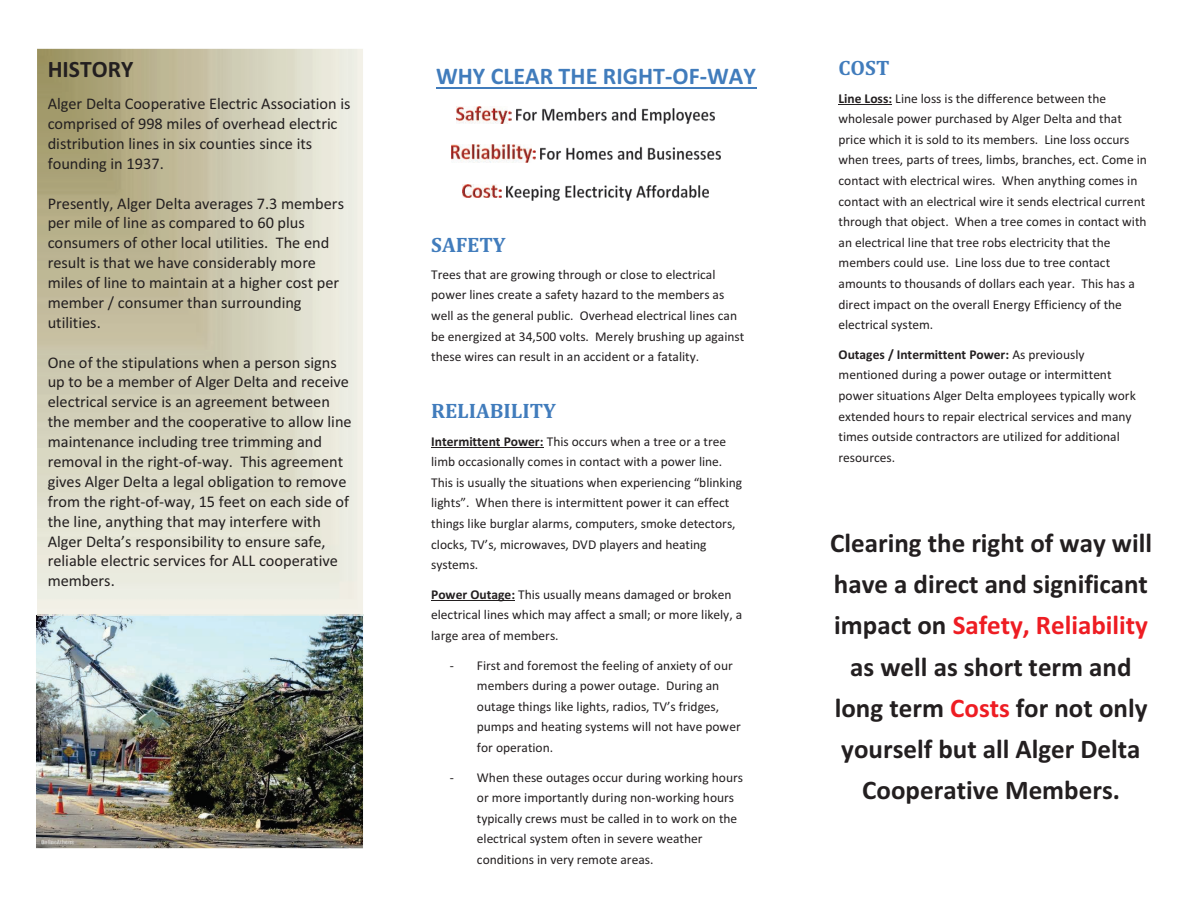
<style>
.page{position:relative;width:1188px;height:918px;background:#fff}
.page>*{position:absolute;margin:0;border:0;box-sizing:border-box;transform-origin:0 0}
.t1{font:700 27px/41.2px "Calibri";color:#231f20;text-align:center}
.t2{font:700 24px "Calibri";color:#417cbc}
.t3{font:700 23.7px "Calibri";color:#231f20}
.t4{font:700 21px "Cambria";color:#417cbc}
.t5{font:16.35px/20px "Calibri";color:#231f20}
.t6{font:13.5px/20.5px "Calibri";color:#231f20}
.s1{font-weight:700}
.s2{color:#ee1d23}
</style>
<div class="page">
<img style="left:36px;top:49px;width:327px;height:799px">
<img style="left:37px;top:615px;width:326px;height:1px">
<hr style="left:436px;top:87px;width:320px;height:2px;background:#417cbc">
<img style="left:457px;top:106px;width:50px;height:18px">
<svg style="left:508px;top:112px;width:3px;height:8px"></svg>
<img style="left:516px;top:108px;width:199px;height:15px">
<img style="left:451px;top:145px;width:81px;height:17px">
<svg style="left:532px;top:150px;width:3px;height:9px"></svg>
<img style="left:540px;top:147px;width:181px;height:12px">
<img style="left:462px;top:184px;width:35px;height:14px">
<svg style="left:498px;top:189px;width:3px;height:9px"></svg>
<img style="left:506px;top:186px;width:203px;height:15px">
<hr style="left:431px;top:447px;width:113px;height:1px;background:#231f20">
<hr style="left:431px;top:600px;width:84px;height:1px;background:#231f20">
<hr style="left:839px;top:104px;width:53px;height:1px;background:#231f20">
<h3 class="t3" style="left:48px;top:52px;width:87px">HISTORY</h3>
<p class="t5" style="left:48px;top:93px;width:304px">Alger Delta Cooperative Electric Association is comprised of 998 miles of overhead electric distribution lines in six counties since its founding in 1937.</p>
<p class="t5" style="left:48px;top:193px;width:298px">Presently, Alger Delta averages 7.3 members per mile of line as compared to 60 plus consumers of other local utilities. The end result is that we have considerably more miles of line to maintain at a higher cost per member / consumer than surrounding utilities.</p>
<p class="t5" style="left:48px;top:352px;width:305px">One of the stipulations when a person signs up to be a member of Alger Delta and receive electrical service is an agreement between the member and the cooperative to allow line maintenance including tree trimming and removal in the right-of-way. This agreement gives Alger Delta a legal obligation to remove from the right-of-way, 15 feet on each side of the line, anything that may interfere with Alger Delta’s responsibility to ensure safe, reliable electric services for ALL cooperative members.</p>
<h2 class="t2" style="left:436px;top:59px;width:321px">WHY CLEAR THE RIGHT-OF-WAY</h2>
<h3 class="t4" style="left:431px;top:230px;width:76px">SAFETY</h3>
<p class="t6" style="left:431px;top:264px;width:315px">Trees that are growing through or close to electrical power lines create a safety hazard to the members as well as the general public. Overhead electrical lines can be energized at 34,500 volts. Merely brushing up against these wires can result in an accident or a fatality.</p>
<h3 class="t4" style="left:431px;top:396px;width:126px">RELIABILITY</h3>
<p class="t6" style="left:431px;top:430px;width:313px"><span class="s1">Intermittent Power:</span> This occurs when a tree or a tree limb occasionally comes in contact with a power line.<br>This is usually the situations when experiencing “blinking lights”. When there is intermittent power it can effect things like burglar alarms, computers, smoke detectors, clocks, TV’s, microwaves, DVD players and heating systems.</p>
<p class="t6" style="left:431px;top:584px;width:313px"><span class="s1">Power Outage:</span> This usually means damaged or broken electrical lines which may affect a small; or more likely, a large area of members.</p>
<p class="t6" style="left:477px;top:655px;width:265px;text-indent:-27px">- First and foremost the feeling of anxiety of our members during a power outage. During an outage things like lights, radios, TV’s fridges, pumps and heating systems will not have power for operation.</p>
<p class="t6" style="left:477px;top:767px;width:268px;text-indent:-27px">- When these outages occur during working hours or more importantly during non-working hours typically crews must be called in to work on the electrical system often in severe weather conditions in very remote areas.</p>
<h3 class="t4" style="left:839px;top:53px;width:52px">COST</h3>
<p class="t6" style="left:839px;top:88px;width:310px"><span class="s1">Line Loss:</span> Line loss is the difference between the wholesale power purchased by Alger Delta and that price which it is sold to its members. Line loss occurs when trees, parts of trees, limbs, branches, ect. Come in contact with electrical wires. When anything comes in contact with an electrical wire it sends electrical current through that object. When a tree comes in contact with an electrical line that tree robs electricity that the members could use. Line loss due to tree contact amounts to thousands of dollars each year. This has a direct impact on the overall Energy Efficiency of the electrical system.</p>
<p class="t6" style="left:839px;top:344px;width:299px"><span class="s1">Outages / Intermittent Power:</span> As previously mentioned during a power outage or intermittent power situations Alger Delta employees typically work extended hours to repair electrical services and many times outside contractors are utilized for additional resources.</p>
<h1 class="t1" style="left:830px;top:522px;width:323px">Clearing the right of way will have a direct and significant impact on <span class="s2">Safety, Reliability </span>as well as short term and long term <span class="s2">Costs</span> for not only yourself but all Alger Delta<br>Cooperative Members.</h1>
</div>
